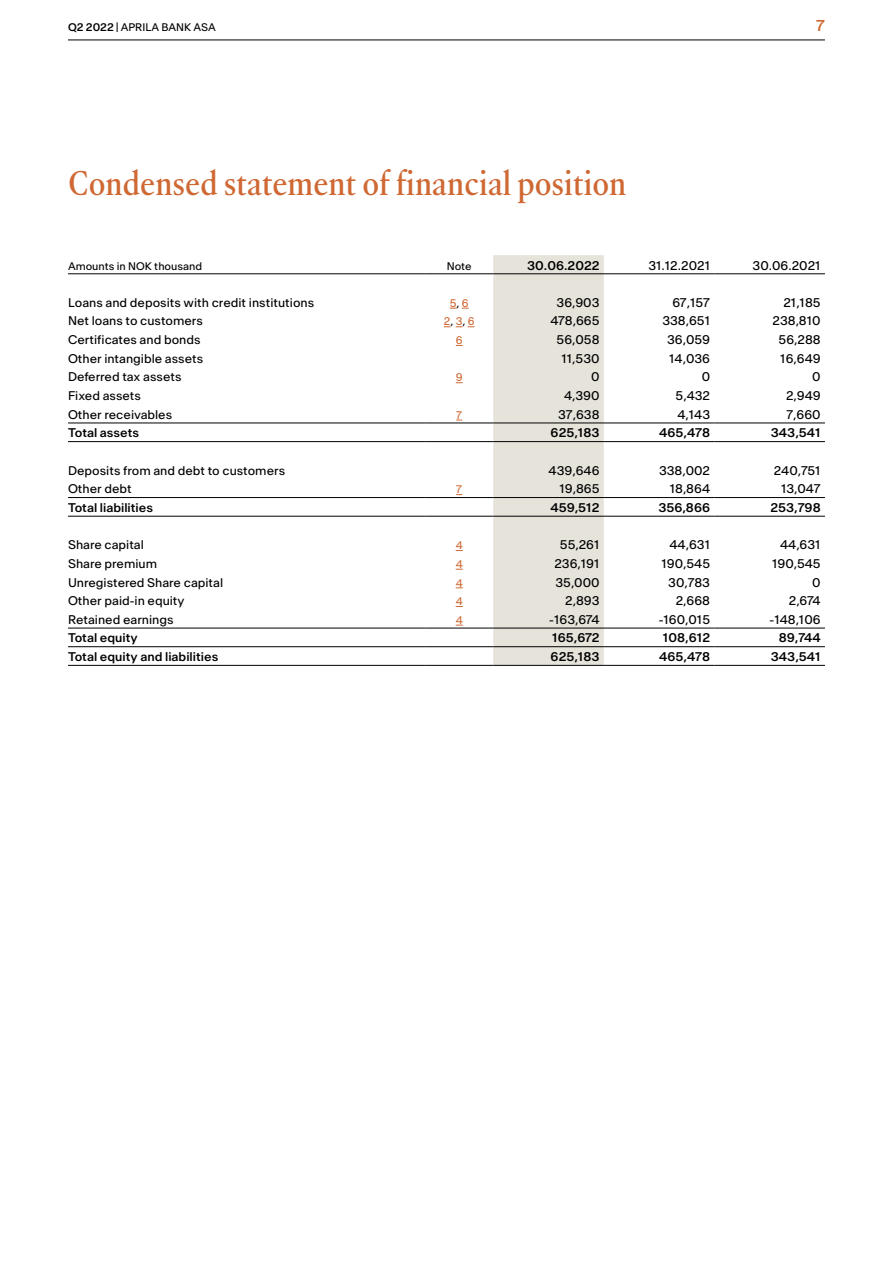
<style>
.page{position:relative;width:893px;height:1263px;background:#fff}
.page>*{position:absolute;margin:0;border:0;box-sizing:border-box;transform-origin:0 0}
.t1{font:500 condensed 30px "Atacama Beta";color:#cf6833}
.t2{font:500 15px "Antarctica Beta";color:#cf6833}
.t3{font:12px "Antarctica Beta";color:#000}
.t4{font:500 12px "Antarctica Beta";color:#000}
.t5{font:10.5px "Antarctica Beta";color:#000}
.t6{font:10.5px "Antarctica Beta";color:#cf6833}
.s1{font-weight:500}
.s2{color:#000}
</style>
<div class="page">
<hr style="left:68px;top:40px;width:757px;height:1px;background:#000">
<div style="left:493px;top:255px;width:111px;height:410px;background:#e6e3db"></div>
<hr style="left:68px;top:274px;width:357px;height:1px;background:#000">
<hr style="left:425px;top:274px;width:68px;height:1px;background:#000">
<hr style="left:493px;top:274px;width:111px;height:1px;background:#000">
<hr style="left:425px;top:646px;width:68px;height:1px;background:#000">
<hr style="left:68px;top:665px;width:357px;height:1px;background:#000">
<hr style="left:425px;top:665px;width:68px;height:1px;background:#000">
<hr style="left:493px;top:665px;width:111px;height:1px;background:#000">
<hr style="left:425px;top:497px;width:68px;height:1px;background:#000">
<hr style="left:425px;top:516px;width:68px;height:1px;background:#000">
<hr style="left:425px;top:423px;width:68px;height:1px;background:#000">
<hr style="left:425px;top:441px;width:68px;height:1px;background:#000">
<hr style="left:604px;top:665px;width:110px;height:1px;background:#000">
<hr style="left:714px;top:665px;width:111px;height:1px;background:#000">
<hr style="left:604px;top:274px;width:110px;height:1px;background:#000">
<hr style="left:714px;top:274px;width:111px;height:1px;background:#000">
<hr style="left:425px;top:628px;width:68px;height:1px;background:#000">
<hr style="left:68px;top:628px;width:357px;height:1px;background:#000">
<hr style="left:493px;top:628px;width:111px;height:1px;background:#000">
<hr style="left:604px;top:628px;width:110px;height:1px;background:#000">
<hr style="left:714px;top:628px;width:111px;height:1px;background:#000">
<hr style="left:68px;top:646px;width:357px;height:1px;background:#000">
<hr style="left:493px;top:646px;width:111px;height:1px;background:#000">
<hr style="left:604px;top:646px;width:110px;height:1px;background:#000">
<hr style="left:714px;top:646px;width:111px;height:1px;background:#000">
<hr style="left:68px;top:497px;width:357px;height:1px;background:#000">
<hr style="left:493px;top:497px;width:111px;height:1px;background:#000">
<hr style="left:604px;top:497px;width:110px;height:1px;background:#000">
<hr style="left:714px;top:497px;width:111px;height:1px;background:#000">
<hr style="left:68px;top:516px;width:357px;height:1px;background:#000">
<hr style="left:493px;top:516px;width:111px;height:1px;background:#000">
<hr style="left:604px;top:516px;width:110px;height:1px;background:#000">
<hr style="left:714px;top:516px;width:111px;height:1px;background:#000">
<hr style="left:68px;top:423px;width:357px;height:1px;background:#000">
<hr style="left:493px;top:423px;width:111px;height:1px;background:#000">
<hr style="left:604px;top:423px;width:110px;height:1px;background:#000">
<hr style="left:714px;top:423px;width:111px;height:1px;background:#000">
<hr style="left:68px;top:441px;width:357px;height:1px;background:#000">
<hr style="left:493px;top:441px;width:111px;height:1px;background:#000">
<hr style="left:604px;top:441px;width:110px;height:1px;background:#000">
<hr style="left:714px;top:441px;width:111px;height:1px;background:#000">
<svg style="left:450px;top:308px;width:19px;height:1px"></svg>
<p class="t5" style="left:68px;top:20px;width:149px"><span class="s1">Q2 2022</span> | APRILA BANK ASA</p>
<p class="t2" style="left:816px;top:16px;width:10px">7</p>
<h1 class="t1" style="left:68px;top:162px;width:560px">Condensed statement of financial position</h1>
<p class="t5" style="left:68px;top:259px;width:136px">Amounts in NOK thousand</p>
<p class="t5" style="left:447px;top:259px;width:26px">Note</p>
<p class="t4" style="left:527px;top:257px;width:74px">30.06.2022</p>
<p class="t3" style="left:648px;top:257px;width:63px">31.12.2021</p>
<p class="t3" style="left:752px;top:257px;width:70px">30.06.2021</p>
<p class="t3" style="left:68px;top:294px;width:248px">Loans and deposits with credit institutions</p>
<p class="t6" style="left:450px;top:296px;width:20px">5<span class="s2">,</span> 6</p>
<p class="t3" style="left:556px;top:294px;width:45px">36,903</p>
<p class="t3" style="left:672px;top:294px;width:39px">67,157</p>
<p class="t3" style="left:783px;top:294px;width:39px">21,185</p>
<p class="t3" style="left:68px;top:313px;width:136px">Net loans to customers</p>
<p class="t6" style="left:444px;top:315px;width:32px">2<span class="s2">,</span> 3<span class="s2">,</span> 6</p>
<p class="t3" style="left:550px;top:313px;width:51px">478,665</p>
<p class="t3" style="left:662px;top:313px;width:49px">338,651</p>
<p class="t3" style="left:772px;top:313px;width:50px">238,810</p>
<p class="t3" style="left:68px;top:332px;width:134px">Certificates and bonds</p>
<p class="t6" style="left:456px;top:333px;width:8px">6</p>
<p class="t3" style="left:557px;top:332px;width:44px">56,058</p>
<p class="t3" style="left:667px;top:332px;width:45px">36,059</p>
<p class="t3" style="left:779px;top:332px;width:44px">56,288</p>
<p class="t3" style="left:68px;top:350px;width:137px">Other intangible assets</p>
<p class="t3" style="left:561px;top:350px;width:40px">11,530</p>
<p class="t3" style="left:669px;top:350px;width:42px">14,036</p>
<p class="t3" style="left:780px;top:350px;width:42px">16,649</p>
<p class="t3" style="left:68px;top:369px;width:115px">Deferred tax assets</p>
<p class="t6" style="left:456px;top:370px;width:8px">9</p>
<p class="t3" style="left:591px;top:369px;width:10px">0</p>
<p class="t3" style="left:702px;top:369px;width:10px">0</p>
<p class="t3" style="left:812px;top:369px;width:10px">0</p>
<p class="t3" style="left:68px;top:388px;width:74px">Fixed assets</p>
<p class="t3" style="left:564px;top:388px;width:37px">4,390</p>
<p class="t3" style="left:676px;top:388px;width:36px">5,432</p>
<p class="t3" style="left:786px;top:388px;width:36px">2,949</p>
<p class="t3" style="left:68px;top:406px;width:106px">Other receivables</p>
<p class="t6" style="left:456px;top:408px;width:7px">7</p>
<p class="t3" style="left:558px;top:406px;width:43px">37,638</p>
<p class="t3" style="left:677px;top:406px;width:34px">4,143</p>
<p class="t3" style="left:786px;top:406px;width:36px">7,660</p>
<p class="t4" style="left:68px;top:425px;width:73px">Total assets</p>
<p class="t4" style="left:551px;top:425px;width:50px">625,183</p>
<p class="t4" style="left:659px;top:425px;width:52px">465,478</p>
<p class="t4" style="left:771px;top:425px;width:51px">343,541</p>
<p class="t3" style="left:68px;top:462px;width:219px">Deposits from and debt to customers</p>
<p class="t3" style="left:549px;top:462px;width:52px">439,646</p>
<p class="t3" style="left:659px;top:462px;width:53px">338,002</p>
<p class="t3" style="left:774px;top:462px;width:48px">240,751</p>
<p class="t3" style="left:68px;top:481px;width:65px">Other debt</p>
<p class="t6" style="left:456px;top:482px;width:7px">7</p>
<p class="t3" style="left:559px;top:481px;width:42px">19,865</p>
<p class="t3" style="left:670px;top:481px;width:42px">18,864</p>
<p class="t3" style="left:781px;top:481px;width:41px">13,047</p>
<p class="t4" style="left:68px;top:499px;width:87px">Total liabilities</p>
<p class="t4" style="left:550px;top:499px;width:51px">459,512</p>
<p class="t4" style="left:658px;top:499px;width:53px">356,866</p>
<p class="t4" style="left:770px;top:499px;width:52px">253,798</p>
<p class="t3" style="left:68px;top:537px;width:77px">Share capital</p>
<p class="t6" style="left:456px;top:538px;width:9px">4</p>
<p class="t3" style="left:560px;top:537px;width:41px">55,261</p>
<p class="t3" style="left:669px;top:537px;width:42px">44,631</p>
<p class="t3" style="left:780px;top:537px;width:42px">44,631</p>
<p class="t3" style="left:68px;top:555px;width:90px">Share premium</p>
<p class="t6" style="left:456px;top:557px;width:9px">4</p>
<p class="t3" style="left:554px;top:555px;width:47px">236,191</p>
<p class="t3" style="left:661px;top:555px;width:50px">190,545</p>
<p class="t3" style="left:772px;top:555px;width:50px">190,545</p>
<p class="t3" style="left:68px;top:574px;width:157px">Unregistered Share capital</p>
<p class="t6" style="left:456px;top:576px;width:9px">4</p>
<p class="t3" style="left:555px;top:574px;width:46px">35,000</p>
<p class="t3" style="left:668px;top:574px;width:43px">30,783</p>
<p class="t3" style="left:812px;top:574px;width:10px">0</p>
<p class="t3" style="left:68px;top:593px;width:118px">Other paid-in equity</p>
<p class="t6" style="left:456px;top:594px;width:9px">4</p>
<p class="t3" style="left:565px;top:593px;width:36px">2,893</p>
<p class="t3" style="left:676px;top:593px;width:36px">2,668</p>
<p class="t3" style="left:789px;top:593px;width:33px">2,674</p>
<p class="t3" style="left:68px;top:611px;width:107px">Retained earnings</p>
<p class="t6" style="left:456px;top:613px;width:9px">4</p>
<p class="t3" style="left:549px;top:611px;width:52px">-163,674</p>
<p class="t3" style="left:659px;top:611px;width:53px">-160,015</p>
<p class="t3" style="left:769px;top:611px;width:53px">-148,106</p>
<p class="t4" style="left:68px;top:630px;width:71px">Total equity</p>
<p class="t4" style="left:552px;top:630px;width:49px">165,672</p>
<p class="t4" style="left:663px;top:630px;width:49px">108,612</p>
<p class="t4" style="left:779px;top:630px;width:43px">89,744</p>
<p class="t4" style="left:68px;top:649px;width:152px">Total equity and liabilities</p>
<p class="t4" style="left:551px;top:649px;width:50px">625,183</p>
<p class="t4" style="left:659px;top:649px;width:52px">465,478</p>
<p class="t4" style="left:771px;top:649px;width:51px">343,541</p>
</div>
